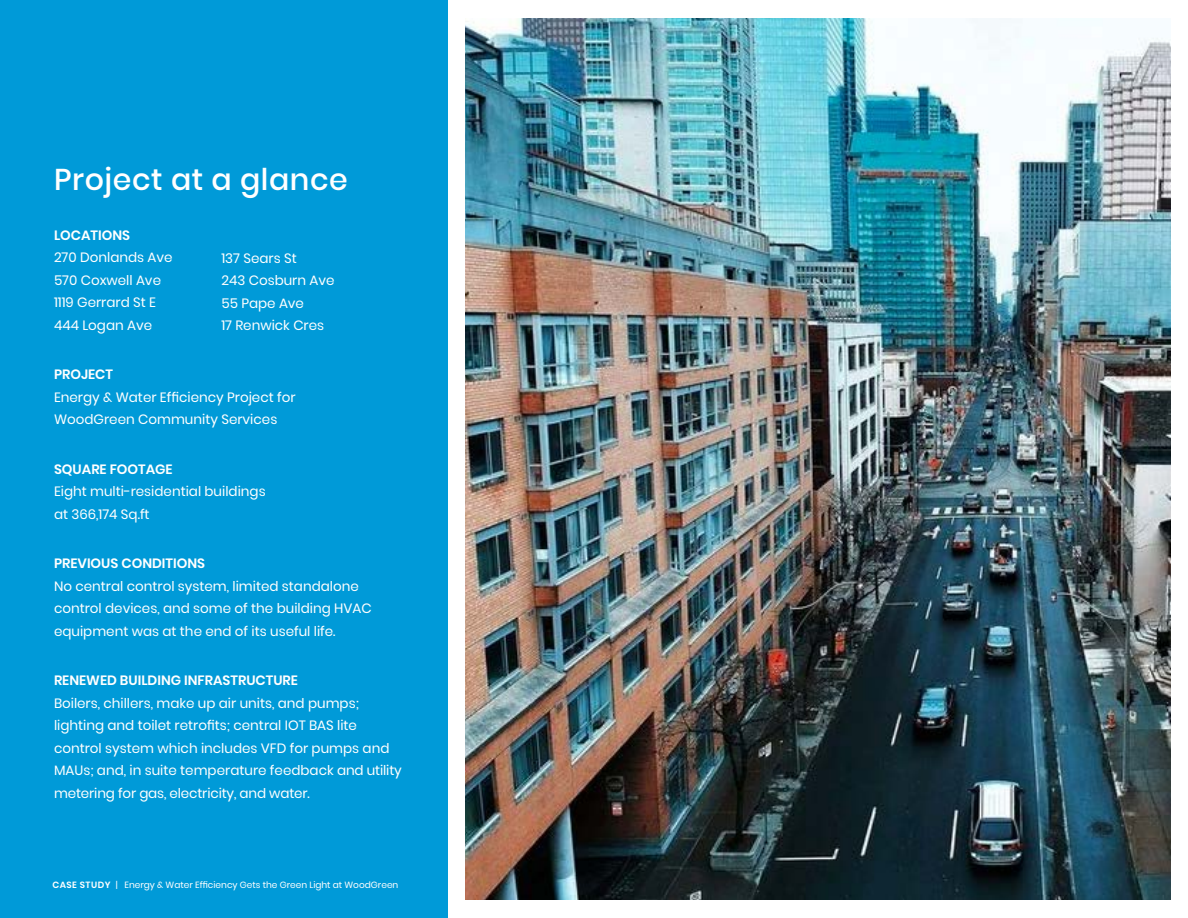
<style>
.page{position:relative;width:1188px;height:918px;background:#fff}
.page>*{position:absolute;margin:0;border:0;box-sizing:border-box;transform-origin:0 0}
.t1{font:500 30px "Poppins";letter-spacing:.02em;color:#fff}
.t2{font:13.5px/22.5px "Poppins";color:#fff}
.t3{font:600 13.5px "Poppins";color:#fff}
.t4{font:9px "Poppins";color:#fff}
.s1{font-weight:600}
</style>
<div class="page">
<div style="left:0;top:0;width:448px;height:918px;background:#009ad8"></div>
<img style="left:466px;top:18px;width:705px;height:882px">
<h1 class="t1" style="left:54px;top:162px;width:295px">Project at a glance</h1>
<p class="t3" style="left:54px;top:227px;width:78px">LOCATIONS</p>
<p class="t2" style="left:54px;top:246px;width:120px">270 Donlands Ave<br>570 Coxwell Ave<br>1119 Gerrard St E<br>444 Logan Ave</p>
<p class="t3" style="left:54px;top:367px;width:61px">PROJECT</p>
<p class="t2" style="left:54px;top:386px;width:243px">Energy &amp; Water Efficiency Project for<br>WoodGreen Community Services</p>
<p class="t3" style="left:54px;top:461px;width:120px">SQUARE FOOTAGE</p>
<p class="t2" style="left:54px;top:480px;width:213px">Eight multi-residential buildings at 366,174 Sq.ft</p>
<p class="t3" style="left:54px;top:556px;width:153px">PREVIOUS CONDITIONS</p>
<p class="t2" style="left:54px;top:575px;width:319px">No central control system, limited standalone control devices, and some of the building HVAC equipment was at the end of its useful life.</p>
<p class="t3" style="left:54px;top:673px;width:246px">RENEWED BUILDING INFRASTRUCTURE</p>
<p class="t2" style="left:54px;top:692px;width:349px">Boilers, chillers, make up air units, and pumps; lighting and toilet retrofits; central IOT BAS lite control system which includes VFD for pumps and MAUs; and, in suite temperature feedback and utility metering for gas, electricity, and water.</p>
<p class="t2" style="left:221px;top:247px;width:115px">137 Sears St<br>243 Cosburn Ave<br>55 Pape Ave<br>17 Renwick Cres</p>
<p class="t4" style="left:52px;top:880px;width:347px"><span class="s1">CASE STUDY</span> | Energy &amp; Water Efficiency Gets the Green Light at WoodGreen</p>
</div>
